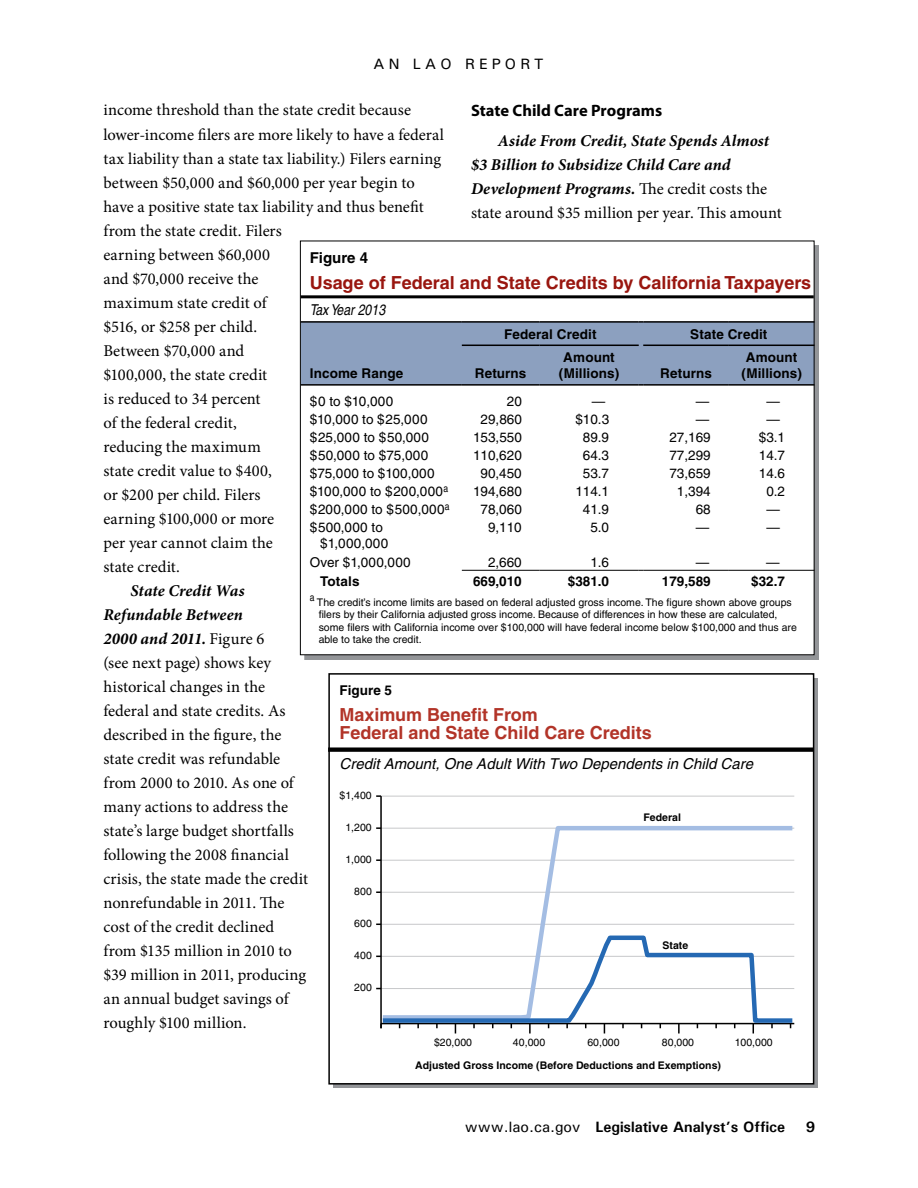
<style>
.page{position:relative;width:918px;height:1188px;background:#fff}
.page>*{position:absolute;margin:0;border:0;box-sizing:border-box;transform-origin:0 0}
.t1{font:700 18px "Helvetica";color:#99160f}
.t2{font:700 18px/18px "Helvetica";color:#b23428}
.t3{font:16.5px/24px "Minion Pro";letter-spacing:.005em;color:#000}
.t4{font:italic 700 16.5px/24px "Minion Pro";letter-spacing:.005em;color:#000}
.t5{font:700 16.5px "Myriad Pro";color:#000}
.t6{font:italic 15px "Helvetica";color:#000}
.t7{font:700 15px "Univers";color:#000}
.t8{font:italic condensed 15px "Helvetica";color:#000}
.t9{font:500 15px "Univers";letter-spacing:.28em;color:#000}
.t10{font:700 15px "Helvetica";color:#000}
.t11{font:13.5px "Helvetica";color:#000}
.t12{font:13.5px/16.2px "Helvetica";letter-spacing:.025em;color:#000}
.t13{font:700 13.5px/16.2px "Helvetica";letter-spacing:.005em;color:#000;text-align:center}
.t14{font:10.5px/12.6px "Helvetica";color:#000}
.t15{font:700 10.5px "Helvetica";color:#010101}
.t16{font:10.5px "Helvetica";color:#010101}
.s1{font-weight:700;font-style:italic}
.s2{font-weight:400;font-style:normal}
.s3{font-weight:500}
</style>
<div class="page">
<svg style="left:305px;top:245px;width:514px;height:415px;background:#86888b"></svg>
<div style="left:300px;top:241px;width:514px;height:414px;background:#fff"></div>
<hr style="left:301px;top:295px;width:513px;height:3px;background:#000">
<svg style="left:302px;top:321px;width:510px;height:65px;background:#8497b4"></svg>
<hr style="left:643px;top:384px;width:86px;height:2px;background:#000">
<hr style="left:729px;top:384px;width:85px;height:2px;background:#000">
<hr style="left:462px;top:570px;width:77px;height:1px;background:#000">
<hr style="left:539px;top:570px;width:100px;height:1px;background:#000">
<hr style="left:643px;top:570px;width:86px;height:1px;background:#000">
<hr style="left:729px;top:570px;width:85px;height:1px;background:#000">
<div style="left:328px;top:673px;width:486px;height:412px;border:2px solid #000"></div>
<div style="left:328px;top:747px;width:486px;height:5px;background:#000"></div>
<hr style="left:381px;top:796px;width:413px;height:1px;background:#c7c8ca">
<svg style="left:378px;top:826px;width:417px;height:107px"></svg>
<hr style="left:380px;top:796px;width:2px;height:232px;background:#000">
<svg style="left:376px;top:933px;width:419px;height:101px"></svg>
<p class="t9" style="left:373px;top:55px;width:172px">AN LAO REPORT</p>
<p class="t3" style="left:104px;top:98px;width:342px">income threshold than the state credit because lower-income filers are more likely to have a federal tax liability than a state tax liability.) Filers earning between $50,000 and $60,000 per year begin to have a positive state tax liability and thus benefit from the state credit. Filers<br>earning between $60,000<br>and $70,000 receive the<br>maximum state credit of<br>$516, or $258 per child.<br>Between $70,000 and<br>$100,000, the state credit<br>is reduced to 34 percent<br>of the federal credit,<br>reducing the maximum<br>state credit value to $400,<br>or $200 per child. Filers<br>earning $100,000 or more<br>per year cannot claim the<br>state credit.</p>
<p class="t3" style="left:104px;top:578px;width:206px;text-indent:27px"><span class="s1">State Credit Was<br>Refundable Between<br>2000 and 2011.</span> Figure 6<br>(see next page) shows key historical changes in the federal and state credits. As described in the figure, the state credit was refundable from 2000 to 2010. As one of many actions to address the state’s large budget shortfalls following the 2008 financial crisis, the state made the credit nonrefundable in 2011. The cost of the credit declined from $135 million in 2010 to $39 million in 2011, producing an annual budget savings of roughly $100 million.</p>
<p class="t5" style="left:471px;top:100px;width:193px">State Child Care Programs</p>
<p class="t4" style="left:471px;top:129px;width:312px;text-indent:27px">Aside From Credit, State Spends Almost $3 Billion to Subsidize Child Care and Development Programs. <span class="s2">The credit costs the state around $35 million per year. This amount</span></p>
<p class="t10" style="left:310px;top:249px;width:60px">Figure 4</p>
<p class="t1" style="left:310px;top:272px;width:503px">Usage of Federal and State Credits by California Taxpayers</p>
<p class="t8" style="left:310px;top:301px;width:77px">Tax Year 2013</p>
<p class="t13" style="left:504px;top:326px;width:94px">Federal Credit</p>
<p class="t13" style="left:690px;top:326px;width:79px">State Credit</p>
<p class="t13" style="left:475px;top:365px;width:53px">Returns</p>
<p class="t13" style="left:559px;top:349px;width:62px">Amount (Millions)</p>
<p class="t13" style="left:741px;top:349px;width:62px">Amount (Millions)</p>
<p class="t13" style="left:310px;top:365px;width:95px">Income Range</p>
<p class="t13" style="left:660px;top:365px;width:53px">Returns</p>
<p class="t11" style="left:310px;top:394px;width:85px">$0 to $10,000</p>
<p class="t11" style="left:507px;top:394px;width:17px">20</p>
<p class="t11" style="left:592px;top:394px;width:15px">—</p>
<p class="t11" style="left:696px;top:394px;width:15px">—</p>
<p class="t11" style="left:766px;top:394px;width:15px">—</p>
<p class="t12" style="left:310px;top:411px;width:119px">$10,000 to $25,000</p>
<p class="t11" style="left:481px;top:412px;width:43px">29,860</p>
<p class="t11" style="left:575px;top:412px;width:35px">$10.3</p>
<p class="t11" style="left:696px;top:412px;width:15px">—</p>
<p class="t11" style="left:766px;top:412px;width:15px">—</p>
<p class="t12" style="left:310px;top:429px;width:121px">$25,000 to $50,000</p>
<p class="t11" style="left:473px;top:430px;width:50px">153,550</p>
<p class="t11" style="left:583px;top:430px;width:28px">89.9</p>
<p class="t11" style="left:669px;top:430px;width:43px">27,169</p>
<p class="t11" style="left:759px;top:430px;width:28px">$3.1</p>
<p class="t12" style="left:310px;top:447px;width:120px">$50,000 to $75,000</p>
<p class="t11" style="left:473px;top:448px;width:50px">110,620</p>
<p class="t11" style="left:583px;top:448px;width:28px">64.3</p>
<p class="t11" style="left:669px;top:448px;width:43px">77,299</p>
<p class="t11" style="left:759px;top:448px;width:28px">14.7</p>
<p class="t12" style="left:310px;top:465px;width:126px">$75,000 to $100,000</p>
<p class="t11" style="left:481px;top:466px;width:43px">90,450</p>
<p class="t11" style="left:583px;top:466px;width:28px">53.7</p>
<p class="t11" style="left:669px;top:466px;width:43px">73,659</p>
<p class="t11" style="left:759px;top:466px;width:28px">14.6</p>
<p class="t12" style="left:310px;top:483px;width:140px">$100,000 to $200,000<sup>a</sup></p>
<p class="t11" style="left:473px;top:484px;width:50px">194,680</p>
<p class="t11" style="left:575px;top:484px;width:35px">114.1</p>
<p class="t11" style="left:677px;top:484px;width:35px">1,394</p>
<p class="t11" style="left:766px;top:484px;width:20px">0.2</p>
<p class="t12" style="left:310px;top:501px;width:141px">$200,000 to $500,000<sup>a</sup></p>
<p class="t11" style="left:481px;top:502px;width:43px">78,060</p>
<p class="t11" style="left:583px;top:502px;width:28px">41.9</p>
<p class="t11" style="left:696px;top:502px;width:17px">68</p>
<p class="t11" style="left:766px;top:502px;width:15px">—</p>
<p class="t12" style="left:320px;top:519px;width:69px;text-indent:-11px">$500,000 to $1,000,000</p>
<p class="t11" style="left:488px;top:520px;width:35px">9,110</p>
<p class="t11" style="left:590px;top:520px;width:20px">5.0</p>
<p class="t11" style="left:696px;top:520px;width:15px">—</p>
<p class="t11" style="left:766px;top:520px;width:15px">—</p>
<p class="t12" style="left:310px;top:554px;width:103px">Over $1,000,000</p>
<p class="t11" style="left:488px;top:554px;width:35px">2,660</p>
<p class="t11" style="left:590px;top:554px;width:20px">1.6</p>
<p class="t11" style="left:696px;top:554px;width:15px">—</p>
<p class="t11" style="left:766px;top:554px;width:15px">—</p>
<p class="t13" style="left:320px;top:573px;width:41px">Totals</p>
<p class="t13" style="left:473px;top:573px;width:50px">669,010</p>
<p class="t13" style="left:568px;top:573px;width:43px">$381.0</p>
<p class="t13" style="left:662px;top:573px;width:50px">179,589</p>
<p class="t13" style="left:751px;top:573px;width:35px">$32.7</p>
<p class="t14" style="left:319px;top:596px;width:480px;text-indent:-9px"><sup>a</sup> The credit’s income limits are based on federal adjusted gross income. The figure shown above groups filers by their California adjusted gross income. Because of differences in how these are calculated, some filers with California income over $100,000 will have federal income below $100,000 and thus are able to take the credit.</p>
<p class="t13" style="left:340px;top:682px;width:54px">Figure 5</p>
<p class="t2" style="left:340px;top:706px;width:314px">Maximum Benefit From<br>Federal and State Child Care Credits</p>
<p class="t6" style="left:340px;top:755px;width:415px">Credit Amount, One Adult With Two Dependents in Child Care</p>
<p class="t16" style="left:340px;top:789px;width:34px">$1,400</p>
<p class="t15" style="left:644px;top:811px;width:39px">Federal</p>
<p class="t16" style="left:345px;top:821px;width:28px">1,200</p>
<p class="t16" style="left:345px;top:853px;width:28px">1,000</p>
<p class="t16" style="left:354px;top:885px;width:19px">800</p>
<p class="t16" style="left:354px;top:917px;width:19px">600</p>
<p class="t15" style="left:663px;top:939px;width:27px">State</p>
<p class="t16" style="left:354px;top:949px;width:19px">400</p>
<p class="t16" style="left:354px;top:981px;width:19px">200</p>
<p class="t16" style="left:434px;top:1036px;width:40px">$20,000</p>
<p class="t16" style="left:513px;top:1036px;width:34px">40,000</p>
<p class="t16" style="left:587px;top:1036px;width:34px">60,000</p>
<p class="t16" style="left:662px;top:1036px;width:34px">80,000</p>
<p class="t16" style="left:735px;top:1036px;width:40px">100,000</p>
<p class="t15" style="left:415px;top:1058px;width:307px">Adjusted Gross Income (Before Deductions and Exemptions)</p>
<p class="t7" style="left:465px;top:1118px;width:322px"><span class="s3">www.lao.ca.gov</span> Legislative Analyst’s Office</p>
<p class="t7" style="left:806px;top:1118px;width:11px">9</p>
</div>
